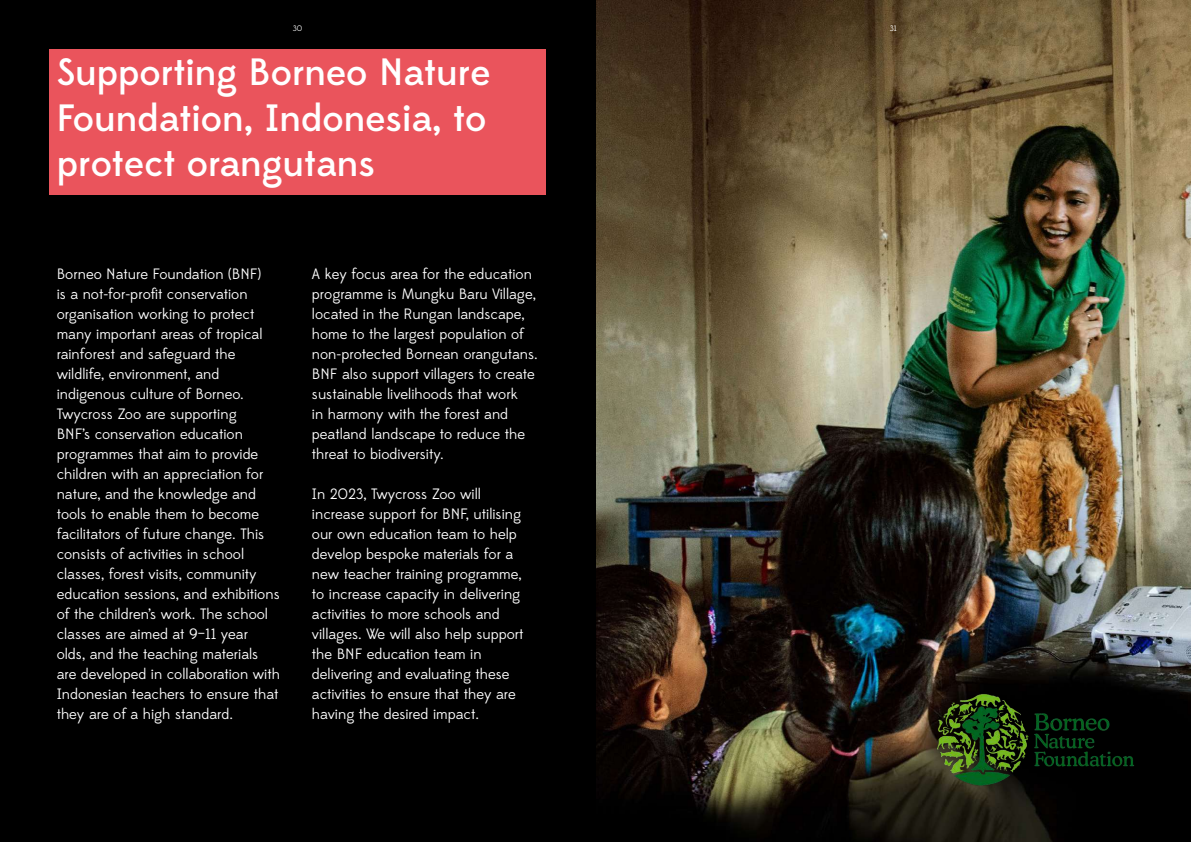
<style>
.page{position:relative;width:1191px;height:842px;background:#fff}
.page>*{position:absolute;margin:0;border:0;box-sizing:border-box;transform-origin:0 0}
.t1{font:500 38px/45.6px "Edmondsans";color:#fff;text-align:justify}
.t2{font:15px/20px "Edmondsans";color:#fff}
.t3{font:8px "Edmondsans";color:#fff}
</style>
<div class="page">
<img style="left:595px;top:0;width:596px;height:842px">
<div style="left:0;top:0;width:595px;height:842px;background:#000"></div>
<img style="left:928px;top:685px;width:206px;height:100px">
<div style="left:50px;top:50px;width:496px;height:145px;background:#ea545c"></div>
<p class="t3" style="left:293px;top:23px;width:11px">30</p>
<p class="t3" style="left:889px;top:23px;width:9px">31</p>
<h1 class="t1" style="left:57px;top:51px;width:435px">Supporting Borneo Nature Foundation, Indonesia, to protect orangutans</h1>
<p class="t2" style="left:57px;top:265px;width:225px">Borneo Nature Foundation (BNF)<br>is a not-for-profit conservation organisation working to protect many important areas of tropical rainforest and safeguard the wildlife, environment, and indigenous culture of Borneo.<br>Twycross Zoo are supporting<br>BNF’s conservation education programmes that aim to provide children with an appreciation for nature, and the knowledge and tools to enable them to become facilitators of future change. This consists of activities in school classes, forest visits, community education sessions, and exhibitions of the children’s work. The school classes are aimed at 9–11 year olds, and the teaching materials are developed in collaboration with<br>Indonesian teachers to ensure that they are of a high standard.</p>
<p class="t2" style="left:312px;top:264px;width:227px">A key focus area for the education programme is Mungku Baru Village, located in the Rungan landscape, home to the largest population of non-protected Bornean orangutans.<br>BNF also support villagers to create sustainable livelihoods that work<br>in harmony with the forest and peatland landscape to reduce the threat to biodiversity.</p>
<p class="t2" style="left:312px;top:484px;width:213px">In 2023, Twycross Zoo will increase support for BNF, utilising our own education team to help develop bespoke materials for a new teacher training programme, to increase capacity in delivering activities to more schools and villages. We will also help support the BNF education team in delivering and evaluating these activities to ensure that they are having the desired impact.</p>
</div>
